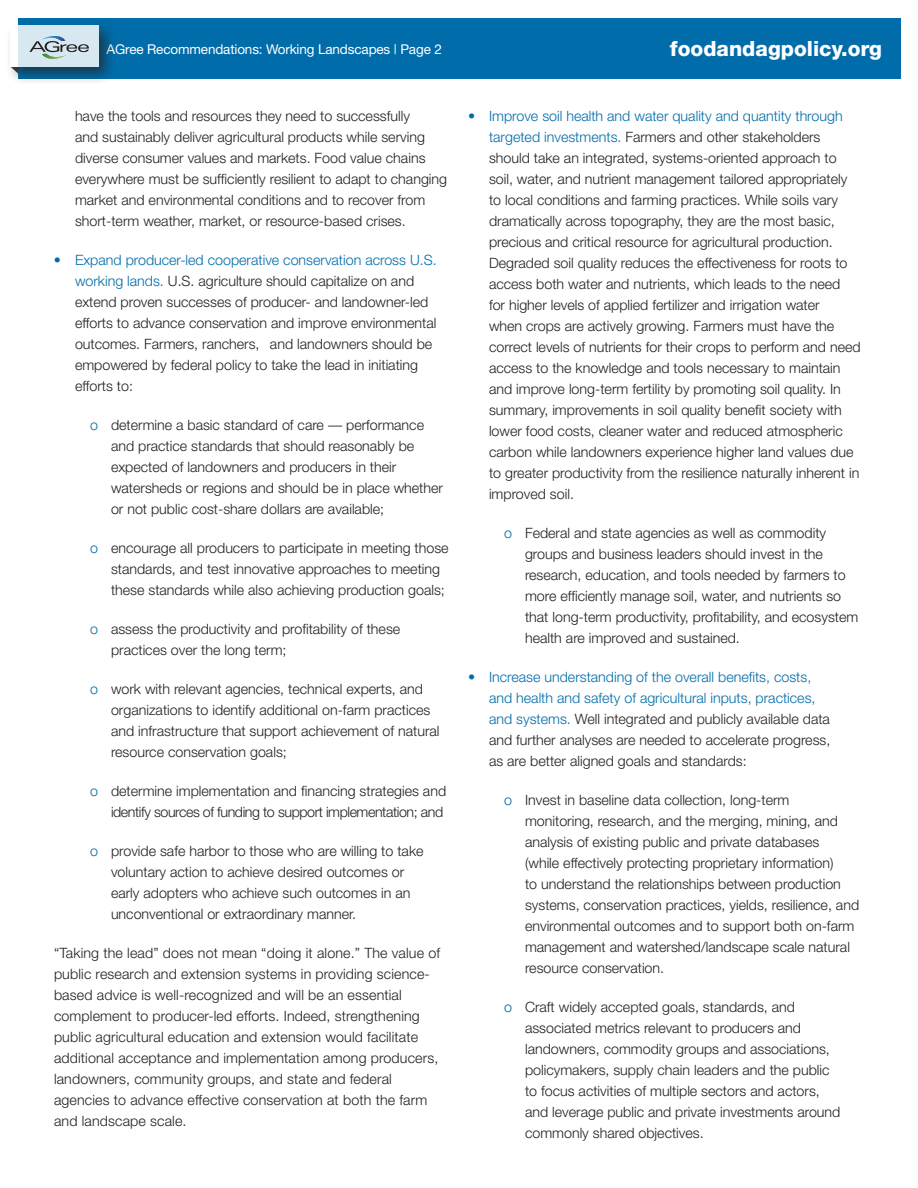
<style>
.page{position:relative;width:918px;height:1188px;background:#fff}
.page>*{position:absolute;margin:0;border:0;box-sizing:border-box;transform-origin:0 0}
.t1{font:800 21px "Helvetica Neue";color:#fff}
.t2{font:300 14.25px/21px "Helvetica Neue";color:#221f1f}
.t3{font:300 14.25px/21px "Helvetica Neue";letter-spacing:-.03em;color:#221f1f;text-align:right}
.t4{font:13.5px "Helvetica Neue";letter-spacing:-.01em;color:#fff}
.s1{color:#006ca9}
</style>
<div class="page">
<div style="left:18px;top:18px;width:882px;height:60px;background:#006ca9"></div>
<div style="left:5px;top:20px;width:112px;height:65px;background:#221f1f;opacity:.75"></div>
<svg style="left:11px;top:26px;width:88px;height:41px;background:#ddebf2"></svg>
<svg style="left:29px;top:36px;width:60px;height:24px"></svg>
<p class="t4" style="left:106px;top:45px;width:337px">AGree Recommendations: Working Landscapes | Page 2</p>
<h1 class="t1" style="left:670px;top:40px;width:214px">foodandagpolicy.org</h1>
<p class="t2" style="left:75px;top:107px;width:374px">have the tools and resources they need to successfully<br>and sustainably deliver agricultural products while serving diverse consumer values and markets. Food value chains everywhere must be sufficiently resilient to adapt to changing market and environmental conditions and to recover from short-term weather, market, or resource-based crises.</p>
<p class="t2" style="left:75px;top:251px;width:363px;text-indent:-21px"><span class="s1">• Expand producer-led cooperative conservation across U.S. working lands.</span> U.S. agriculture should capitalize on and extend proven successes of producer- and landowner-led efforts to advance conservation and improve environmental outcomes. Farmers, ranchers, and landowners should be empowered by federal policy to take the lead in initiating efforts to:</p>
<p class="t2" style="left:111px;top:416px;width:334px;text-indent:-21px"><span class="s1">o</span> determine a basic standard of care — performance and practice standards that should reasonably be expected of landowners and producers in their watersheds or regions and should be in place whether or not public cost-share dollars are available;</p>
<p class="t2" style="left:111px;top:539px;width:339px;text-indent:-21px"><span class="s1">o</span> encourage all producers to participate in meeting those standards, and test innovative approaches to meeting these standards while also achieving production goals;</p>
<p class="t2" style="left:111px;top:620px;width:291px;text-indent:-21px"><span class="s1">o</span> assess the productivity and profitability of these practices over the long term;</p>
<p class="t2" style="left:111px;top:680px;width:330px;text-indent:-21px"><span class="s1">o</span> work with relevant agencies, technical experts, and organizations to identify additional on-farm practices and infrastructure that support achievement of natural resource conservation goals;</p>
<p class="t3" style="left:90px;top:782px;width:358px"><span class="s1">o</span> determine implementation and financing strategies and identify sources of funding to support implementation; and</p>
<p class="t2" style="left:111px;top:842px;width:314px;text-indent:-21px"><span class="s1">o</span> provide safe harbor to those who are willing to take voluntary action to achieve desired outcomes or early adopters who achieve such outcomes in an unconventional or extraordinary manner.</p>
<p class="t2" style="left:54px;top:944px;width:388px">“Taking the lead” does not mean “doing it alone.” The value of public research and extension systems in providing science&shy;based advice is well-recognized and will be an essential complement to producer-led efforts. Indeed, strengthening public agricultural education and extension would facilitate additional acceptance and implementation among producers, landowners, community groups, and state and federal agencies to advance effective conservation at both the farm and landscape scale.</p>
<p class="t2" style="left:489px;top:107px;width:373px;text-indent:-21px"><span class="s1">• Improve soil health and water quality and quantity through targeted investments.</span> Farmers and other stakeholders should take an integrated, systems-oriented approach to soil, water, and nutrient management tailored appropriately to local conditions and farming practices. While soils vary dramatically across topography, they are the most basic, precious and critical resource for agricultural production.<br>Degraded soil quality reduces the effectiveness for roots to access both water and nutrients, which leads to the need<br>for higher levels of applied fertilizer and irrigation water<br>when crops are actively growing. Farmers must have the correct levels of nutrients for their crops to perform and need access to the knowledge and tools necessary to maintain and improve long-term fertility by promoting soil quality. In summary, improvements in soil quality benefit society with lower food costs, cleaner water and reduced atmospheric carbon while landowners experience higher land values due to greater productivity from the resilience naturally inherent in improved soil.</p>
<p class="t2" style="left:525px;top:524px;width:335px;text-indent:-21px"><span class="s1">o</span> Federal and state agencies as well as commodity groups and business leaders should invest in the research, education, and tools needed by farmers to more efficiently manage soil, water, and nutrients so that long-term productivity, profitability, and ecosystem health are improved and sustained.</p>
<p class="t2" style="left:489px;top:668px;width:343px;text-indent:-21px"><span class="s1">• Increase understanding of the overall benefits, costs, and health and safety of agricultural inputs, practices, and systems.</span> Well integrated and publicly available data and further analyses are needed to accelerate progress, as are better aligned goals and standards:</p>
<p class="t2" style="left:525px;top:791px;width:336px;text-indent:-21px"><span class="s1">o</span> Invest in baseline data collection, long-term monitoring, research, and the merging, mining, and analysis of existing public and private databases<br>(while effectively protecting proprietary information)<br>to understand the relationships between production systems, conservation practices, yields, resilience, and environmental outcomes and to support both on-farm management and watershed/landscape scale natural resource conservation.</p>
<p class="t2" style="left:525px;top:998px;width:317px;text-indent:-21px"><span class="s1">o</span> Craft widely accepted goals, standards, and associated metrics relevant to producers and landowners, commodity groups and associations, policymakers, supply chain leaders and the public to focus activities of multiple sectors and actors, and leverage public and private investments around commonly shared objectives.</p>
</div>
